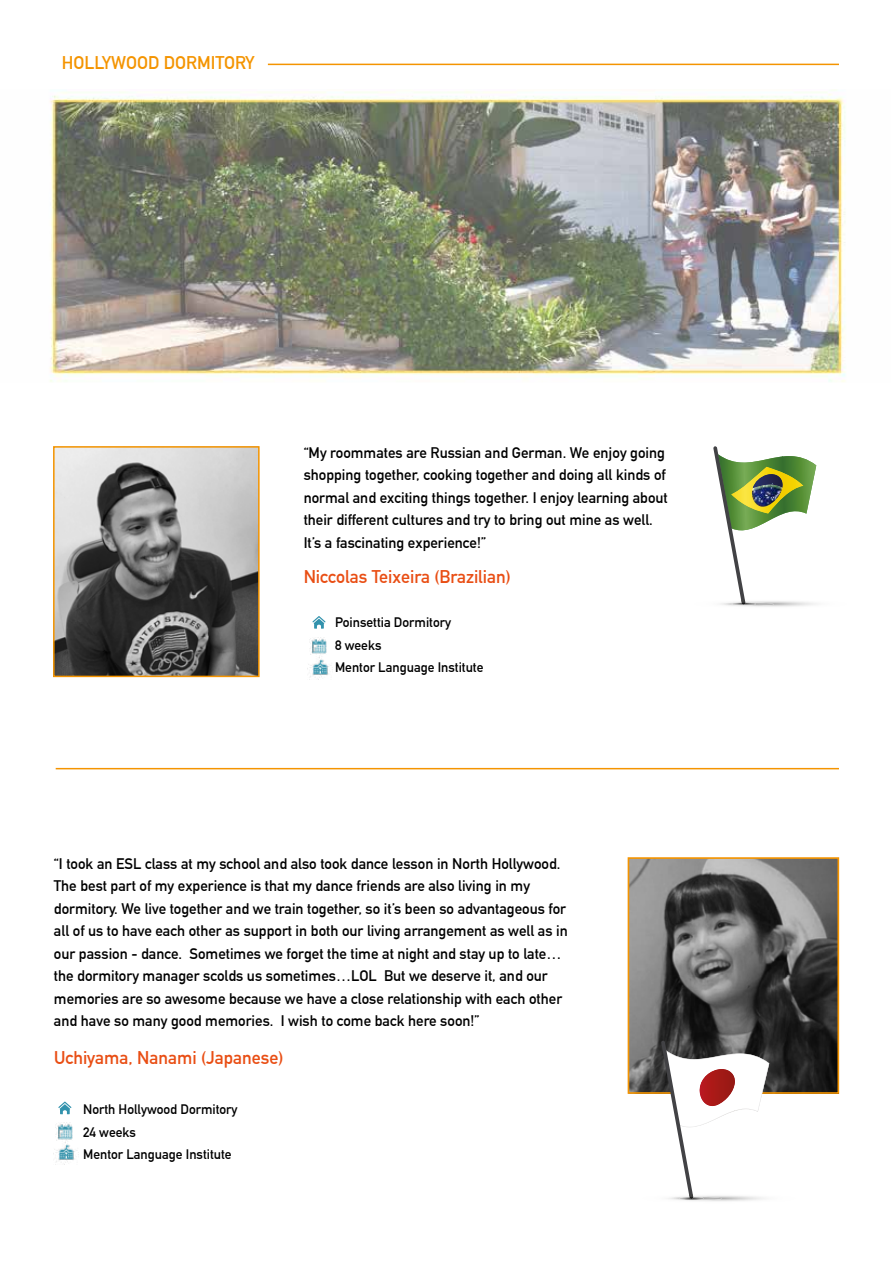
<style>
.page{position:relative;width:893px;height:1263px;background:#fff}
.page>*{position:absolute;margin:0;border:0;box-sizing:border-box;transform-origin:0 0}
.t1{font:700 18px "DIN Alternate";color:#e94e14}
.t2{font:700 18px "DIN Alternate";color:#f49400}
.t3{font:700 15px/22.5px "DIN Alternate";color:#000}
.t4{font:700 13.5px/22.5px "DIN Alternate";color:#000}
</style>
<div class="page">
<img style="left:50px;top:89px;width:795px;height:293px">
<hr style="left:268px;top:64px;width:571px;height:1px;background:#f49400">
<img style="left:716px;top:605px;width:58px;height:1px">
<img style="left:731px;top:605px;width:25px;height:1px">
<svg style="left:713px;top:446px;width:116px;height:159px"></svg>
<img style="left:752px;top:483px;width:30px;height:26px">
<img style="left:56px;top:449px;width:201px;height:225px">
<div style="left:53px;top:446px;width:207px;height:231px;border:2px solid #f49400"></div>
<img style="left:631px;top:860px;width:205px;height:231px">
<div style="left:628px;top:857px;width:211px;height:237px;border:2px solid #f49400"></div>
<svg style="left:641px;top:1040px;width:153px;height:161px"></svg>
<svg style="left:312px;top:616px;width:13px;height:13px"></svg>
<img style="left:310px;top:637px;width:17px;height:17px">
<img style="left:307px;top:654px;width:26px;height:26px">
<svg style="left:58px;top:1101px;width:13px;height:13px"></svg>
<img style="left:55px;top:1124px;width:18px;height:16px">
<img style="left:53px;top:1140px;width:26px;height:25px">
<hr style="left:56px;top:768px;width:783px;height:1px;background:#f49400">
<p class="t2" style="left:62px;top:49px;width:194px">HOLLYWOOD DORMITORY</p>
<p class="t3" style="left:304px;top:440px;width:366px">“My roommates are Russian and German. We enjoy going shopping together, cooking together and doing all kinds of normal and exciting things together. I enjoy learning about their different cultures and try to bring out mine as well.<br>It’s a fascinating experience!”</p>
<p class="t1" style="left:304px;top:562px;width:209px">Niccolas Teixeira (Brazilian)</p>
<p class="t4" style="left:335px;top:610px;width:150px">Poinsettia Dormitory<br>8 weeks<br>Mentor Language Institute</p>
<p class="t3" style="left:54px;top:851px;width:515px">“I took an ESL class at my school and also took dance lesson in North Hollywood.<br>The best part of my experience is that my dance friends are also living in my dormitory. We live together and we train together, so it’s been so advantageous for all of us to have each other as support in both our living arrangement as well as in our passion - dance. Sometimes we forget the time at night and stay up to late… the dormitory manager scolds us sometimes…LOL But we deserve it, and our memories are so awesome because we have a close relationship with each other and have so many good memories. I wish to come back here soon!”</p>
<p class="t1" style="left:54px;top:1044px;width:231px">Uchiyama, Nanami (Japanese)</p>
<p class="t4" style="left:83px;top:1097px;width:156px">North Hollywood Dormitory<br>24 weeks<br>Mentor Language Institute</p>
</div>
